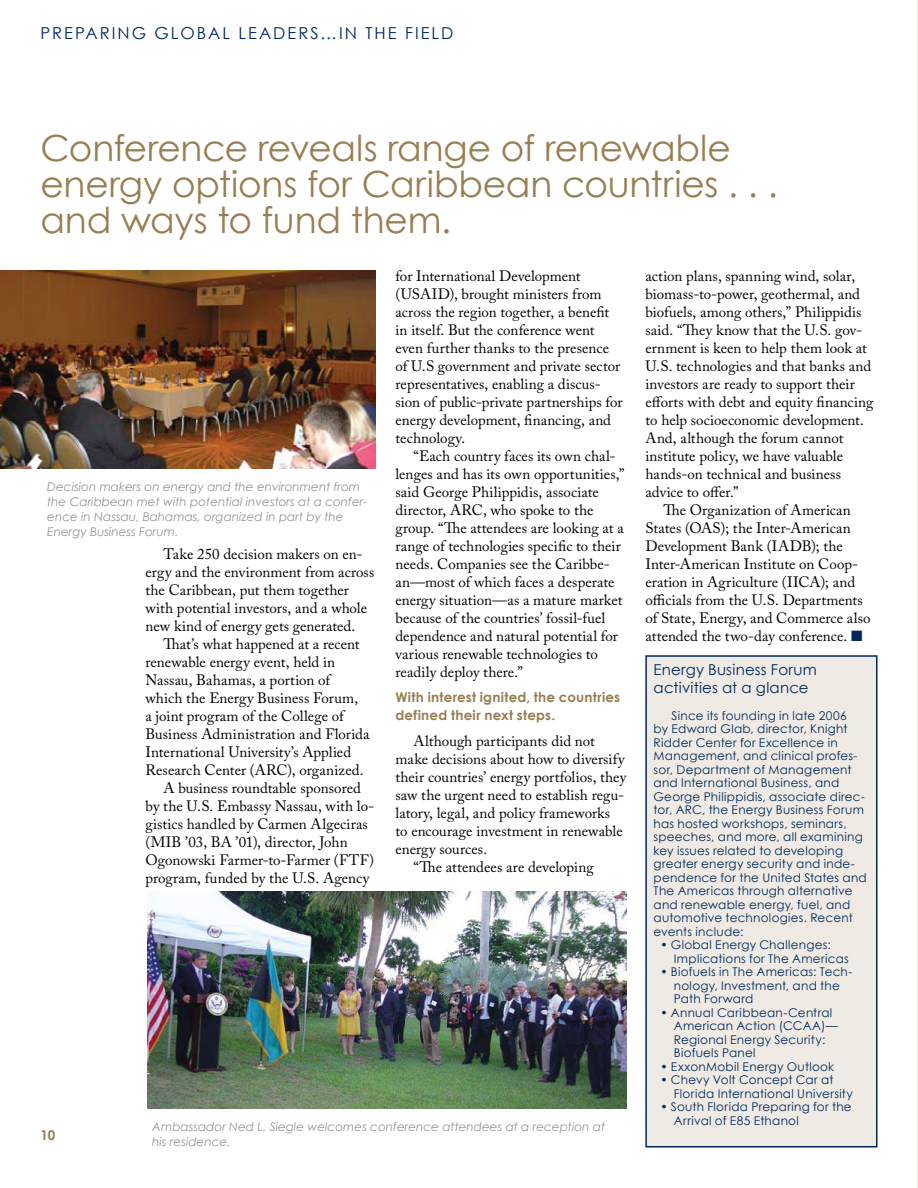
<style>
.page{position:relative;width:918px;height:1188px;background:#fff}
.page>*{position:absolute;margin:0;border:0;box-sizing:border-box;transform-origin:0 0}
.t1{font:36px/36px "Century Gothic";letter-spacing:-.025em;color:#987e52}
.t2{font:16.5px "Century Gothic";letter-spacing:.12em;color:#00285d}
.t3{font:15px/18px "Adobe Caslon Pro";color:#000}
.t4{font:15px/18px "Century Gothic";letter-spacing:.01em;color:#00285d}
.t5{font:700 13.5px/18px "Century Gothic";letter-spacing:.015em;color:#987e52}
.t6{font:12px/13.5px "Century Gothic";letter-spacing:.02em;color:#00285d}
.t7{font:italic 12px/15px "Century Gothic";color:#939598}
.s1{color:#00285d}
</style>
<div class="page">
<div style="left:646px;top:656px;width:231px;height:491px;background:#efeae3"></div>
<div style="left:645px;top:655px;width:233px;height:493px;border:2px solid #00285d"></div>
<img style="left:147px;top:892px;width:480px;height:217px">
<img style="left:0;top:270px;width:376px;height:199px">
<p class="t2" style="left:40px;top:23px;width:385px">Preparing Global Leaders…in the FIELD</p>
<h1 class="t1" style="left:40px;top:129px;width:739px">Conference reveals range of renewable energy options for Caribbean countries . . . and ways to fund them.</h1>
<p class="t7" style="left:47px;top:479px;width:322px">Decision makers on energy and the environment from the Caribbean met with potential investors at a confer&shy;ence in Nassau, Bahamas, organized in part by the Energy Business Forum.</p>
<p class="t3" style="left:146px;top:544px;width:230px;text-indent:18px">Take 250 decision makers on en&shy;ergy and the environment from across the Caribbean, put them together with potential investors, and a whole new kind of energy gets generated.</p>
<p class="t3" style="left:164px;top:634px;width:198px">That’s what happened at a recent</p>
<p class="t3" style="left:146px;top:652px;width:191px">renewable energy event, held in</p>
<p class="t3" style="left:146px;top:670px;width:186px">Nassau, Bahamas, a portion of</p>
<p class="t3" style="left:146px;top:688px;width:214px">which the Energy Business Forum,</p>
<p class="t3" style="left:146px;top:706px;width:200px">a joint program of the College of</p>
<p class="t3" style="left:146px;top:724px;width:226px">Business Administration and Florida</p>
<p class="t3" style="left:146px;top:742px;width:207px">International University’s Applied</p>
<p class="t3" style="left:146px;top:760px;width:220px">Research Center (ARC), organized.</p>
<p class="t3" style="left:164px;top:778px;width:199px">A business roundtable sponsored</p>
<p class="t3" style="left:146px;top:796px;width:230px">by the U.S. Embassy Nassau, with lo-</p>
<p class="t3" style="left:146px;top:814px;width:224px">gistics handled by Carmen Algeciras</p>
<p class="t3" style="left:146px;top:832px;width:204px">(MIB ’03, BA ’01), director, John</p>
<p class="t3" style="left:146px;top:850px;width:230px">Ogonowski Farmer-to-Farmer (FTF)</p>
<p class="t3" style="left:146px;top:868px;width:225px">program, funded by the U.S. Agency</p>
<p class="t3" style="left:396px;top:267px;width:229px">for International Development (USAID), brought ministers from across the region together, a benefit in itself. But the conference went even further thanks to the presence of U.S government and private sector representatives, enabling a discus&shy;sion of public-private partnerships for energy development, financing, and technology.</p>
<p class="t3" style="left:396px;top:447px;width:231px;text-indent:18px">“Each country faces its own chal&shy;lenges and has its own opportunities,” said George Philippidis, associate director, ARC, who spoke to the group. “The attendees are looking at a range of technologies specific to their needs. Companies see the Caribbe&shy;an—most of which faces a desperate energy situation—as a mature market because of the countries’ fossil-fuel dependence and natural potential for various renewable technologies to readily deploy there.”</p>
<p class="t5" style="left:396px;top:687px;width:226px">With interest ignited, the countries defined their next steps.</p>
<p class="t3" style="left:414px;top:732px;width:183px">Although participants did not</p>
<p class="t3" style="left:396px;top:750px;width:231px">make decisions about how to diversify</p>
<p class="t3" style="left:396px;top:768px;width:232px">their countries’ energy portfolios, they</p>
<p class="t3" style="left:396px;top:786px;width:230px">saw the urgent need to establish regu-</p>
<p class="t3" style="left:396px;top:804px;width:216px">latory, legal, and policy frameworks</p>
<p class="t3" style="left:396px;top:822px;width:229px">to encourage investment in renewable</p>
<p class="t3" style="left:396px;top:840px;width:93px">energy sources.</p>
<p class="t3" style="left:414px;top:858px;width:182px">“The attendees are developing</p>
<p class="t5" style="left:40px;top:1125px;width:16px">10</p>
<p class="t7" style="left:152px;top:1119px;width:454px">Ambassador Ned L. Siegle welcomes conference attendees at a reception at his residence.</p>
<p class="t3" style="left:646px;top:267px;width:211px">action plans, spanning wind, solar,</p>
<p class="t3" style="left:646px;top:285px;width:216px">biomass-to-power, geothermal, and</p>
<p class="t3" style="left:646px;top:303px;width:218px">biofuels, among others,” Philippidis</p>
<p class="t3" style="left:646px;top:321px;width:218px">said. “They know that the U.S. gov-</p>
<p class="t3" style="left:646px;top:339px;width:223px">ernment is keen to help them look at</p>
<p class="t3" style="left:646px;top:357px;width:227px">U.S. technologies and that banks and</p>
<p class="t3" style="left:646px;top:375px;width:211px">investors are ready to support their</p>
<p class="t3" style="left:646px;top:393px;width:229px">efforts with debt and equity financing</p>
<p class="t3" style="left:646px;top:411px;width:220px">to help socioeconomic development.</p>
<p class="t3" style="left:646px;top:429px;width:199px">And, although the forum cannot</p>
<p class="t3" style="left:646px;top:447px;width:199px">institute policy, we have valuable</p>
<p class="t3" style="left:646px;top:465px;width:197px">hands-on technical and business</p>
<p class="t3" style="left:646px;top:483px;width:95px">advice to offer.”</p>
<p class="t3" style="left:664px;top:501px;width:189px">The Organization of American</p>
<p class="t3" style="left:646px;top:519px;width:207px">States (OAS); the Inter-American</p>
<p class="t3" style="left:646px;top:537px;width:199px">Development Bank (IADB); the</p>
<p class="t3" style="left:646px;top:555px;width:214px">Inter-American Institute on Coop-</p>
<p class="t3" style="left:646px;top:573px;width:211px">eration in Agriculture (IICA); and</p>
<p class="t3" style="left:646px;top:591px;width:219px">officials from the U.S. Departments</p>
<p class="t3" style="left:646px;top:609px;width:227px">of State, Energy, and Commerce also</p>
<p class="t3" style="left:646px;top:627px;width:218px">attended the two-day conference. <span class="s1">■</span></p>
<p class="t4" style="left:654px;top:660px;width:165px">Energy Business Forum activities at a glance</p>
<p class="t6" style="left:654px;top:709px;width:215px;text-indent:18px">Since its founding in late 2006<br>by Edward Glab, director, Knight<br>Ridder Center for Excellence in<br>Management, and clinical profes&shy;sor, Department of Management and I nternational Business, and<br>George Philippidis, associate direc&shy;tor, ARC, the Energy Business Forum has hosted workshops, seminars, speeches, and more, all examining key issues related to developing greater energy security and inde&shy;pendence for the United States and<br>The Americas through alternative and renewable energy, fuel, and automotive technologies. Recent events include:</p>
<p class="t6" style="left:674px;top:938px;width:176px;text-indent:-14px">• Global Energy Challenges:<br>I mplications for The Americas</p>
<p class="t6" style="left:674px;top:965px;width:180px;text-indent:-14px">• Biofuels in The Americas: Tech&shy;nology, I nvestment, and the<br>Path Forward</p>
<p class="t6" style="left:674px;top:1006px;width:166px;text-indent:-13px">• Annual Caribbean-Central<br>American Action (CCAA)—<br>Regional Energy Security:<br>Biofuels Panel</p>
<p class="t6" style="left:660px;top:1060px;width:175px">• ExxonMobil Energy Outlook</p>
<p class="t6" style="left:674px;top:1073px;width:181px;text-indent:-14px">• Chevy Volt Concept Car at<br>Florida I nternational University</p>
<p class="t6" style="left:674px;top:1100px;width:179px;text-indent:-14px">• South Florida Preparing for the<br>Arrival of E85 Ethanol</p>
</div>
